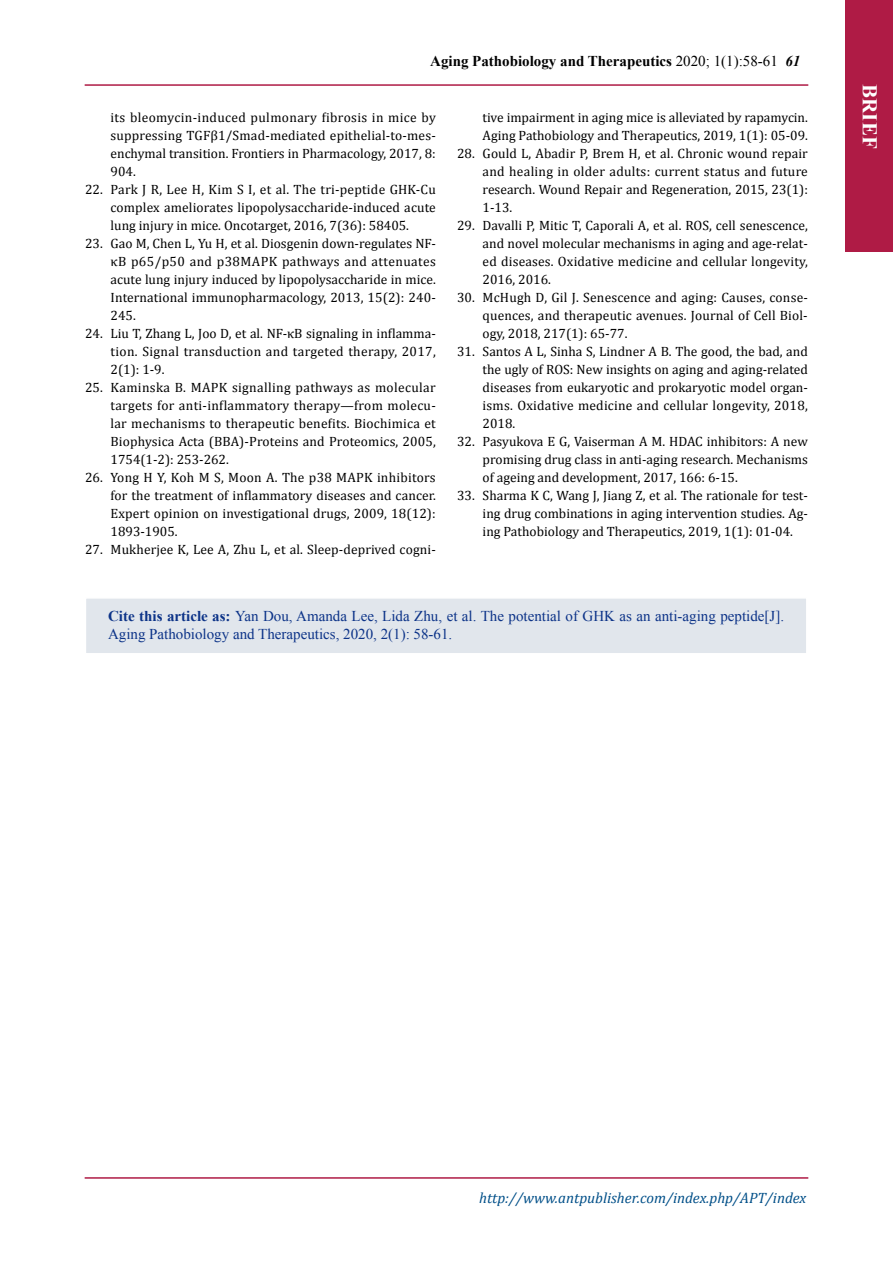
<style>
.page{position:relative;width:893px;height:1263px;background:#fff}
.page>*{position:absolute;margin:0;border:0;box-sizing:border-box;transform-origin:0 0}
.t1{font:700 21px "Times New Roman";color:#fff}
.t2{font:15px/18px "Times New Roman";color:#0c3388}
.t3{font:700 15px "Times New Roman";color:#000}
.t4{font:italic 15px "Cambria";color:#004f88}
.t5{font:13.5px/18px "Cambria";color:#000;text-align:justify}
.s1{font-weight:400}
.s2{font-style:italic}
.s3{font-weight:700}
</style>
<div class="page">
<hr style="left:85px;top:84px;width:723px;height:2px;background:#af1b45">
<div style="left:845px;top:0;width:48px;height:251px;background:#af1b45"></div>
<hr style="left:85px;top:1177px;width:723px;height:2px;background:#af1b45">
<div style="left:85px;top:597px;width:722px;height:57px;background:#e1e6ec;border:2px solid #fff"></div>
<p class="t3" style="left:430px;top:50px;width:372px">Aging Pathobiology and Therapeutics <span class="s1">2020; 1(1):58-61</span> <span class="s2">61</span></p>
<p class="t5" style="left:111px;top:108px;width:327px">its bleomycin-induced pulmonary fibrosis in mice by suppressing TGFβ1/Smad-mediated epithelial-to-mes&shy;enchymal transition. Frontiers in Pharmacology, 2017, 8:<br>904.</p>
<p class="t5" style="left:111px;top:180px;width:327px;text-indent:-26px">22. Park J R, Lee H, Kim S I, et al. The tri-peptide GHK-Cu complex ameliorates lipopolysaccharide-induced acute lung injury in mice. Oncotarget, 2016, 7(36): 58405.</p>
<p class="t5" style="left:111px;top:234px;width:327px;text-indent:-26px">23. Gao M, Chen L, Yu H, et al. Diosgenin down-regulates NF&shy;κB p65/p50 and p38MAPK pathways and attenuates acute lung injury induced by lipopolysaccharide in mice.<br>International immunopharmacology, 2013, 15(2): 240- 245.</p>
<p class="t5" style="left:111px;top:324px;width:327px;text-indent:-26px">24. Liu T, Zhang L, Joo D, et al. NF-κB signaling in inflamma&shy;tion. Signal transduction and targeted therapy, 2017, 2(1): 1-9.</p>
<p class="t5" style="left:111px;top:378px;width:327px;text-indent:-26px">25. Kaminska B. MAPK signalling pathways as molecular targets for anti-inflammatory therapy—from molecu&shy;lar mechanisms to therapeutic benefits. Biochimica et Biophysica Acta (BBA)-Proteins and Proteomics, 2005, 1754(1-2): 253-262.</p>
<p class="t5" style="left:111px;top:468px;width:327px;text-indent:-26px">26. Yong H Y, Koh M S, Moon A. The p38 MAPK inhibitors for the treatment of inflammatory diseases and cancer.<br>Expert opinion on investigational drugs, 2009, 18(12):<br>1893-1905.</p>
<p class="t5" style="left:85px;top:540px;width:352px">27. Mukherjee K, Lee A, Zhu L, et al. Sleep-deprived cogni-</p>
<p class="t5" style="left:483px;top:108px;width:327px">tive impairment in aging mice is alleviated by rapamycin.<br>Aging Pathobiology and Therapeutics, 2019, 1(1): 05-09.</p>
<p class="t5" style="left:483px;top:144px;width:327px;text-indent:-26px">28. Gould L, Abadir P, Brem H, et al. Chronic wound repair and healing in older adults: current status and future research. Wound Repair and Regeneration, 2015, 23(1):<br>1-13.</p>
<p class="t5" style="left:483px;top:216px;width:327px;text-indent:-26px">29. Davalli P, Mitic T, Caporali A, et al. ROS, cell senescence, and novel molecular mechanisms in aging and age-relat&shy;ed diseases. Oxidative medicine and cellular longevity, 2016, 2016.</p>
<p class="t5" style="left:483px;top:288px;width:327px;text-indent:-26px">30. McHugh D, Gil J. Senescence and aging: Causes, conse&shy;quences, and therapeutic avenues. Journal of Cell Biol&shy;ogy, 2018, 217(1): 65-77.</p>
<p class="t5" style="left:483px;top:342px;width:327px;text-indent:-26px">31. Santos A L, Sinha S, Lindner A B. The good, the bad, and the ugly of ROS: New insights on aging and aging-related diseases from eukaryotic and prokaryotic model organ&shy;isms. Oxidative medicine and cellular longevity, 2018, 2018.</p>
<p class="t5" style="left:483px;top:432px;width:327px;text-indent:-26px">32. Pasyukova E G, Vaiserman A M. HDAC inhibitors: A new promising drug class in anti-aging research. Mechanisms of ageing and development, 2017, 166: 6-15.</p>
<p class="t5" style="left:483px;top:486px;width:327px;text-indent:-26px">33. Sharma K C, Wang J, Jiang Z, et al. The rationale for test&shy;ing drug combinations in aging intervention studies. Ag&shy;ing Pathobiology and Therapeutics, 2019, 1(1): 01-04.</p>
<p class="t2" style="left:108px;top:607px;width:678px"><span class="s3">Cite this article as:</span> Yan Dou, Amanda Lee, Lida Zhu, et al. The potential of GHK as an anti-aging peptide[J].<br>Aging Pathobiology and Therapeutics, 2020, 2(1): 58-61.</p>
<h1 class="t1" style="left:884px;top:84px;width:66px;rotate:90deg">BRIEF</h1>
<p class="t4" style="left:479px;top:1187px;width:329px">http://www.antpublisher.com/index.php/APT/index</p>
</div>
